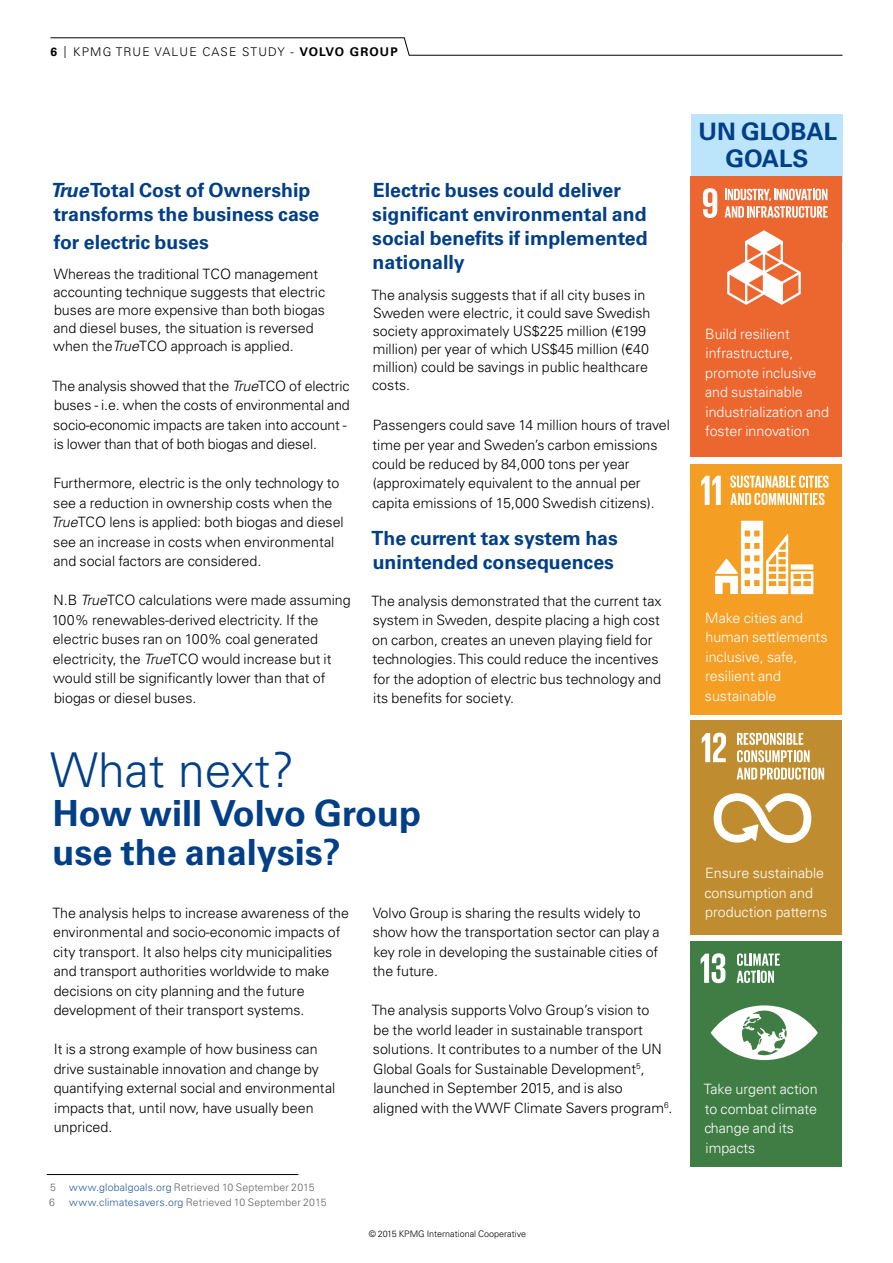
<style>
.page{position:relative;width:893px;height:1263px;background:#fff}
.page>*{position:absolute;margin:0;border:0;box-sizing:border-box;transform-origin:0 0}
.t1{font:300 48px "Univers LT Std";color:#023f87}
.t2{font:700 36px/39px "Univers LT Std";color:#023f87}
.t3{font:700 24px/27px "Univers LT Std";color:#023f87;text-align:center}
.t4{font:700 19.5px/24px "Univers LT Std";color:#023f87}
.t5{font:300 14.25px/19.5px "Univers LT Std";color:#000}
.t6{font:300 14.25px/19.5px "Univers LT Std";color:#fff}
.t7{font:300 12px "Univers LT Std";letter-spacing:.1em;color:#000}
.t8{font:300 10.5px "Univers LT Std";letter-spacing:.015em;color:#646363}
.t9{font:300 9px "Univers LT Std";color:#000}
.s1{font-weight:700}
.s2{font-family:"Univers";font-style:italic}
.s3{font-family:"Univers"}
.s4{font-style:italic}
.s5{color:#275b9b}
</style>
<div class="page">
<svg style="left:50px;top:37px;width:793px;height:19px"></svg>
<hr style="left:892px;top:115px;width:1px;height:329px;background:#0d111a">
<hr style="left:47px;top:1174px;width:251px;height:1px;background:#000">
<div style="left:691px;top:114px;width:151px;height:129px;background:#bce4fa"></div>
<div style="left:691px;top:176px;width:151px;height:281px;background:#ec6730"></div>
<svg style="left:703px;top:188px;width:14px;height:30px"></svg>
<svg style="left:727px;top:230px;width:74px;height:75px"></svg>
<svg style="left:725px;top:189px;width:103px;height:29px"></svg>
<div style="left:691px;top:464px;width:151px;height:250px;background:#f59e24"></div>
<svg style="left:701px;top:476px;width:20px;height:29px"></svg>
<svg style="left:715px;top:521px;width:98px;height:73px"></svg>
<svg style="left:730px;top:475px;width:99px;height:30px"></svg>
<div style="left:691px;top:721px;width:151px;height:214px;background:#bf8d2f"></div>
<svg style="left:702px;top:733px;width:24px;height:29px"></svg>
<svg style="left:714px;top:793px;width:97px;height:50px"></svg>
<svg style="left:737px;top:733px;width:87px;height:47px"></svg>
<div style="left:691px;top:941px;width:151px;height:226px;background:#407d45"></div>
<svg style="left:701px;top:953px;width:24px;height:30px"></svg>
<svg style="left:711px;top:1005px;width:107px;height:55px"></svg>
<svg style="left:737px;top:953px;width:43px;height:30px"></svg>
<p class="t7" style="left:50px;top:45px;width:349px"><span class="s1">6</span> | KPMG TRUE VALUE CASE STUDY - <span class="s1">VOLVO GROUP</span></p>
<h3 class="t4" style="left:50px;top:179px;width:271px"><span class="s2">True</span> <span class="s3">Total Cost</span> of Ownership transforms the business case</h3>
<h3 class="t4" style="left:54px;top:230px;width:156px">for electric buses</h3>
<p class="t5" style="left:53px;top:265px;width:273px;line-height:18px">Whereas the traditional TCO management accounting technique suggests that electric buses are more expensive than both biogas and diesel buses, the situation is reversed when the<span class="s4">True</span>TCO approach is applied.</p>
<p class="t5" style="left:52px;top:376px;width:299px">The analysis showed that the <span class="s4">True</span>TCO of electric buses - i.e. when the costs of environmental and socio-economic impacts are taken into account - is lower than that of both biogas and diesel.</p>
<p class="t5" style="left:51px;top:474px;width:294px">Furthermore, electric is the only technology to see a reduction in ownership costs when the <span class="s4">True</span>TCO lens is applied: both biogas and diesel see an increase in costs when environmental and social factors are considered.</p>
<p class="t5" style="left:52px;top:591px;width:300px">N.B <span class="s4">True</span>TCO calculations were made assuming 100% renewables-derived electricity. If the electric buses ran on 100% coal generated electricity, the <span class="s4">True</span>TCO would increase but it would still be significantly lower than that of biogas or diesel buses.</p>
<h3 class="t4" style="left:372px;top:178px;width:277px">Electric buses could deliver significant environmental and social benefits if implemented nationally</h3>
<p class="t5" style="left:372px;top:286px;width:280px;line-height:18px">The analysis suggests that if all city buses in Sweden were electric, it could save Swedish society approximately US$225 million (€199 million) per year of which US$45 million (€40 million) could be savings in public healthcare costs.</p>
<p class="t5" style="left:372px;top:415px;width:299px">Passengers could save 14 million hours of travel time per year and Sweden’s carbon emissions could be reduced by 84,000 tons per year (approximately equivalent to the annual per capita emissions of 15,000 Swedish citizens).</p>
<h3 class="t4" style="left:371px;top:526px;width:248px">The current tax system has unintended consequences</h3>
<p class="t5" style="left:372px;top:591px;width:292px">The analysis demonstrated that the current tax system in Sweden, despite placing a high cost on carbon, creates an uneven playing field for technologies. This could reduce the incentives for the adoption of electric bus technology and its benefits for society.</p>
<h1 class="t1" style="left:50px;top:741px;width:246px">What next?</h1>
<h2 class="t2" style="left:53px;top:794px;width:370px">How will Volvo Group use the analysis?</h2>
<p class="t5" style="left:53px;top:903px;width:298px">The analysis helps to increase awareness of the environmental and socio-economic impacts of city transport. It also helps city municipalities and transport authorities worldwide to make decisions on city planning and the future development of their transport systems.</p>
<p class="t5" style="left:54px;top:1039px;width:283px">It is a strong example of how business can drive sustainable innovation and change by quantifying external social and environmental impacts that, until now, have usually been unpriced.</p>
<p class="t8" style="left:50px;top:1180px;width:7px">5</p>
<p class="t8" style="left:69px;top:1180px;width:247px"><span class="s5">www.globalgoals.org</span> Retrieved 10 September 2015</p>
<p class="t8" style="left:49px;top:1196px;width:7px">6</p>
<p class="t8" style="left:69px;top:1196px;width:259px"><span class="s5">www.climatesavers.org</span> Retrieved 10 September 2015</p>
<p class="t5" style="left:373px;top:903px;width:289px">Volvo Group is sharing the results widely to show how the transportation sector can play a key role in developing the sustainable cities of the future.</p>
<p class="t5" style="left:372px;top:1000px;width:302px">The analysis supports Volvo Group’s vision to<br>be the world leader in sustainable transport solutions. It contributes to a number of the UN Global Goals for Sustainable Development<sup>5</sup>, launched in September 2015, and is also<br>aligned with the WWF Climate Savers program<sup>6</sup>.</p>
<p class="t9" style="left:369px;top:1228px;width:159px">© 2015 KPMG International Cooperative</p>
<h3 class="t3" style="left:698px;top:118px;width:140px">UN GLOBAL<br>GOALS</h3>
<p class="t6" style="left:705px;top:324px;width:125px">Build resilient infrastructure, promote inclusive and sustainable industrialization and foster innovation</p>
<p class="t6" style="left:705px;top:608px;width:124px">Make cities and human settlements inclusive, safe, resilient and sustainable</p>
<p class="t6" style="left:704px;top:863px;width:124px">Ensure sustainable consumption and production patterns</p>
<p class="t6" style="left:704px;top:1079px;width:115px">Take urgent action to combat climate change and its impacts</p>
</div>
